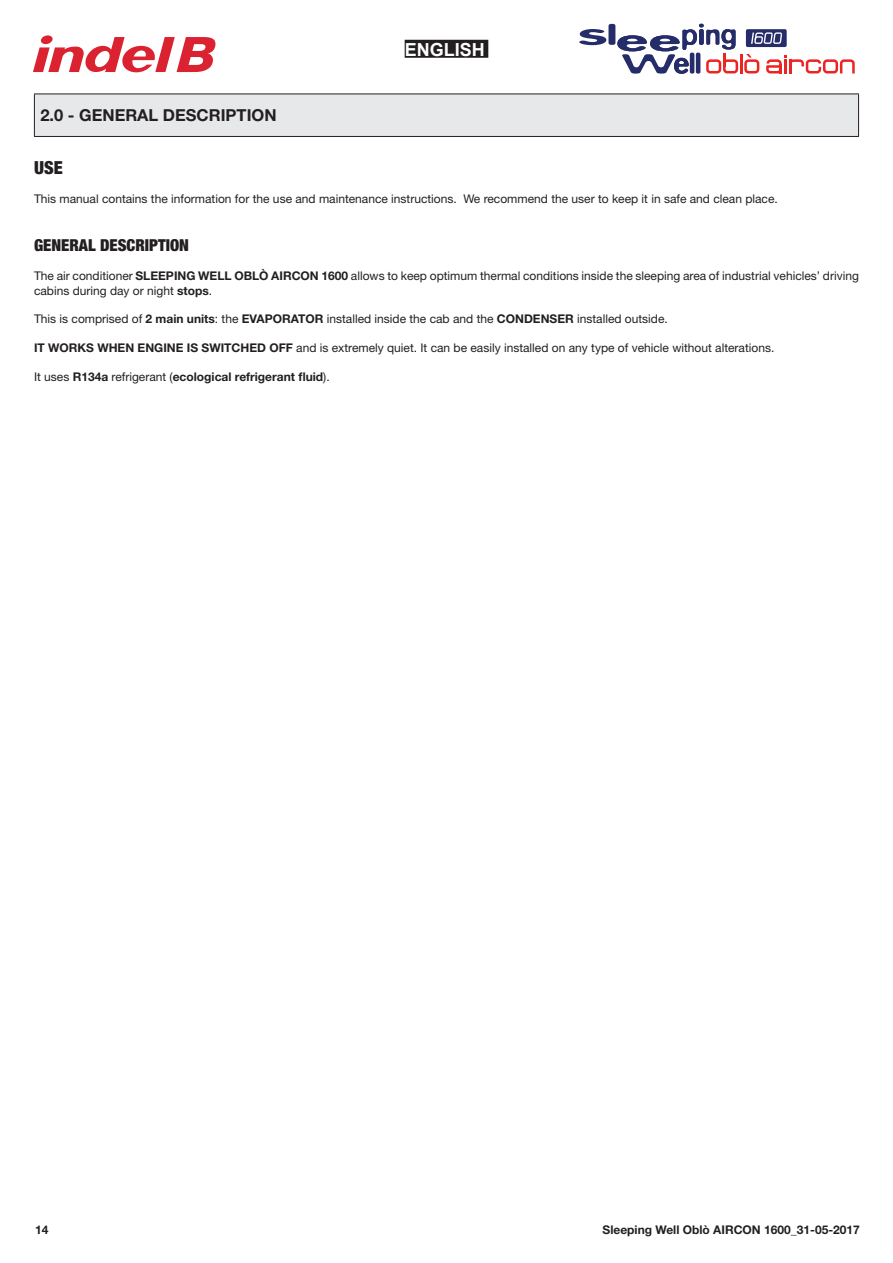
<style>
.page{position:relative;width:893px;height:1263px;background:#fff}
.page>*{position:absolute;margin:0;border:0;box-sizing:border-box;transform-origin:0 0}
.t1{font:700 18px "Arial";color:#fff}
.Corpo_testo{font:900 condensed 18px "Helvetica Neue LT Std";color:#231f20}
.Titolo{font:700 16.5px "Helvetica Neue LT Std";color:#231f20}
.Titolo-2{font:900 condensed 16.5px "Helvetica Neue LT Std";color:#231f20}
.Corpo_testo-2{font:12px/14.4px "Helvetica Neue LT Std";color:#231f20}
.Corpo_testo-3{font:700 12px "Helvetica Neue LT Std";color:#231f20}
.s1{font-weight:700}
.s2{font-weight:400}
</style>
<div class="page">
<div style="left:806px;top:59px;width:15px;height:14px;border:3px solid #ec2523;border-radius:3px"></div>
<div style="left:823px;top:59px;width:15px;height:14px;border:3px solid #ec2523;border-radius:3px"></div>
<svg style="left:840px;top:59px;width:15px;height:15px"></svg>
<svg style="left:579px;top:24px;width:225px;height:50px"></svg>
<svg style="left:33px;top:35px;width:182px;height:37px"></svg>
<div style="left:405px;top:40px;width:83px;height:18px;background:#231f20"></div>
<div style="left:34px;top:94px;width:825px;height:42px;background:#e7e8ea"></div>
<hr style="left:34px;top:94px;width:825px;height:1px;background:#231f20">
<hr style="left:34px;top:94px;width:1px;height:42px;background:#231f20">
<hr style="left:858px;top:94px;width:1px;height:42px;background:#231f20">
<hr style="left:34px;top:136px;width:825px;height:1px;background:#231f20">
<h1 class="t1" style="left:405px;top:37px;width:82px">ENGLISH</h1>
<p class="Titolo" style="left:40px;top:105px;width:238px">2.0 - GENERAL DESCRIPTION</p>
<p class="Corpo_testo" style="left:34px;top:157px;width:30px">USE</p>
<p class="Corpo_testo-2" style="left:34px;top:191px;width:745px">This manual contains the information for the use and maintenance instructions. We recommend the user to keep it in safe and clean place.</p>
<p class="Titolo-2" style="left:34px;top:235px;width:156px">GENERAL DESCRIPTION</p>
<p class="Corpo_testo-2" style="left:34px;top:269px;width:826px">The air conditioner <span class="s1">SLEEPING WELL OBLÒ AIRCON 1600</span> allows to keep optimum thermal conditions inside the sleeping area of industrial vehicles’ driving cabins during day or night <span class="s1">stops</span>.</p>
<p class="Corpo_testo-2" style="left:34px;top:312px;width:635px">This is comprised of <span class="s1">2 main units</span>: the <span class="s1">EVAPORATOR</span> installed inside the cab and the <span class="s1">CONDENSER</span> installed outside.</p>
<p class="Corpo_testo-2" style="left:34px;top:341px;width:742px"><span class="s1">IT WORKS WHEN ENGINE IS SWITCHED OFF</span> and is extremely quiet. It can be easily installed on any type of vehicle without alterations.</p>
<p class="Corpo_testo-3" style="left:34px;top:369px;width:297px"><span class="s2">It uses</span> R134a <span class="s2">refrigerant (</span>ecological refrigerant fluid<span class="s2">).</span></p>
<p class="Corpo_testo-3" style="left:35px;top:1222px;width:15px">14</p>
<p class="Corpo_testo-3" style="left:603px;top:1222px;width:259px">Sleeping Well Oblò AIRCON 1600_31-05-2017</p>
</div>
